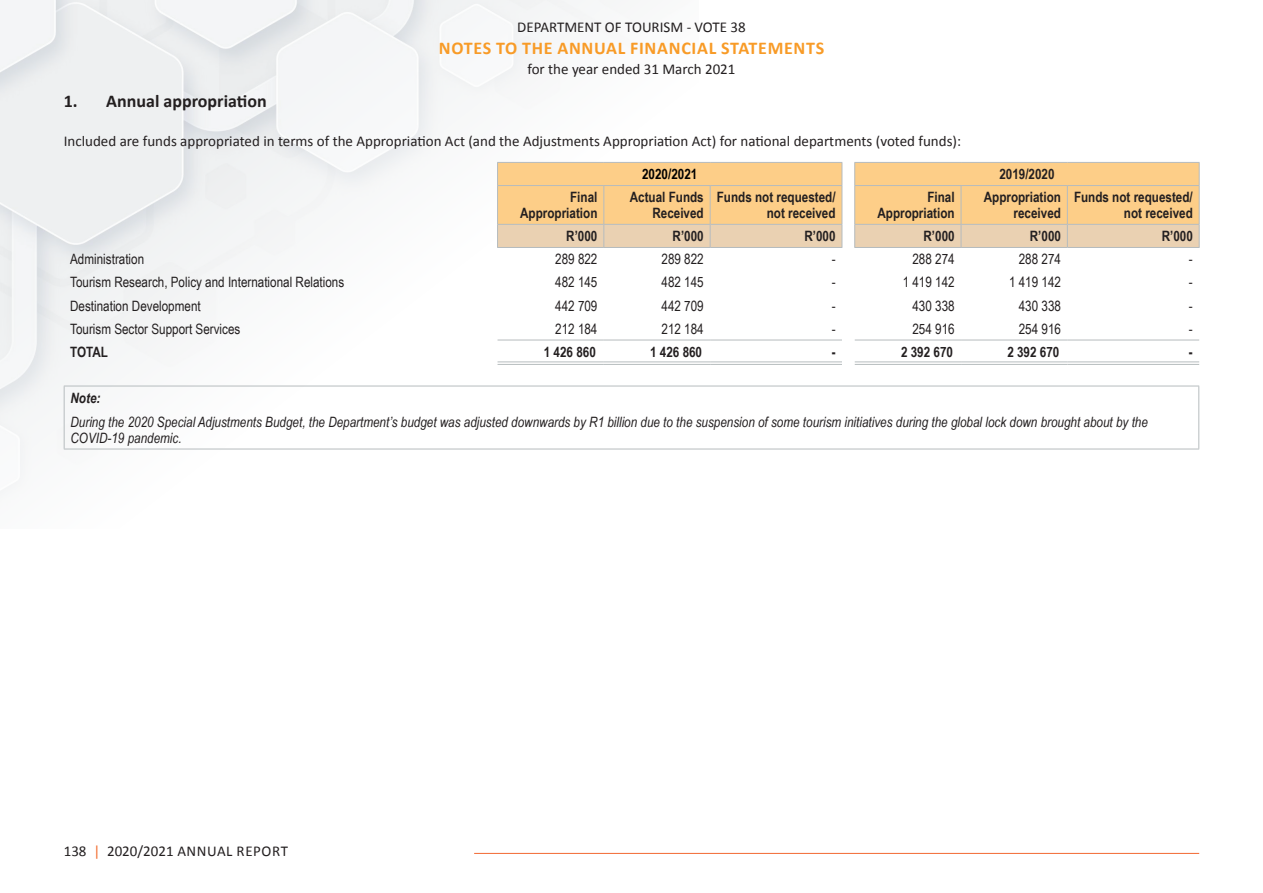
<style>
.page{position:relative;width:1263px;height:893px;background:#fff}
.page>*{position:absolute;margin:0;border:0;box-sizing:border-box;transform-origin:0 0}
.t1{font:700 18px "Calibri";letter-spacing:.04em;color:#f89b27}
.t2{font:700 18px "Calibri";color:#231f20}
.t3{font:15px "Calibri";color:#231f20}
.t4{font:15px "Calibri";letter-spacing:.025em;color:#231f20}
.t5{font:14.25px "Arial Narrow";color:#231f20}
.t6{font:700 14.25px/15.8px "Arial Narrow";color:#231f20;text-align:right}
.t7{font:italic 14.25px/15.8px "Arial Narrow";color:#231f20}
.t8{font:700 14.25px "Arial Narrow";color:#000}
.t9{font:italic 700 14.25px "Arial Narrow";color:#231f20}
.s1{color:#f26c2f}
</style>
<div class="page">
<img style="left:0;top:0;width:698px;height:493px">
<hr style="left:474px;top:853px;width:725px;height:1px;background:#f26832">
<hr style="left:497px;top:362px;width:107px;height:3px;background:#fff">
<hr style="left:604px;top:362px;width:106px;height:3px;background:#fff">
<hr style="left:497px;top:340px;width:107px;height:1px;background:#b6bcbe">
<hr style="left:604px;top:340px;width:106px;height:1px;background:#b6bcbe">
<hr style="left:710px;top:340px;width:132px;height:1px;background:#b6bcbe">
<hr style="left:855px;top:340px;width:106px;height:1px;background:#b6bcbe">
<hr style="left:961px;top:340px;width:106px;height:1px;background:#b6bcbe">
<hr style="left:1067px;top:340px;width:132px;height:1px;background:#b6bcbe">
<hr style="left:497px;top:362px;width:107px;height:1px;background:#b6bcbe">
<hr style="left:497px;top:364px;width:107px;height:1px;background:#b6bcbe">
<hr style="left:604px;top:362px;width:106px;height:1px;background:#b6bcbe">
<hr style="left:604px;top:364px;width:106px;height:1px;background:#b6bcbe">
<hr style="left:710px;top:362px;width:132px;height:1px;background:#b6bcbe">
<hr style="left:710px;top:364px;width:132px;height:1px;background:#b6bcbe">
<hr style="left:855px;top:362px;width:106px;height:1px;background:#b6bcbe">
<hr style="left:855px;top:364px;width:106px;height:1px;background:#b6bcbe">
<hr style="left:961px;top:362px;width:106px;height:1px;background:#b6bcbe">
<hr style="left:961px;top:364px;width:106px;height:1px;background:#b6bcbe">
<hr style="left:1067px;top:362px;width:132px;height:1px;background:#b6bcbe">
<hr style="left:1067px;top:364px;width:132px;height:1px;background:#b6bcbe">
<hr style="left:854px;top:247px;width:107px;height:1px;background:#b6bcbe">
<hr style="left:961px;top:247px;width:106px;height:1px;background:#b6bcbe">
<hr style="left:1067px;top:247px;width:132px;height:1px;background:#b6bcbe">
<hr style="left:497px;top:247px;width:107px;height:1px;background:#b6bcbe">
<hr style="left:604px;top:247px;width:106px;height:1px;background:#b6bcbe">
<svg style="left:497px;top:162px;width:703px;height:85px"></svg>
<hr style="left:710px;top:247px;width:132px;height:1px;background:#b6bcbe">
<hr style="left:64px;top:386px;width:1135px;height:1px;background:#b6bcbe">
<hr style="left:64px;top:386px;width:1px;height:63px;background:#b6bcbe">
<hr style="left:1198px;top:386px;width:1px;height:63px;background:#b6bcbe">
<hr style="left:64px;top:449px;width:1135px;height:1px;background:#b6bcbe">
<p class="t3" style="left:517px;top:17px;width:230px">DEPARTMENT OF TOURISM - VOTE 38</p>
<p class="t1" style="left:439px;top:37px;width:387px">NOTES TO THE ANNUAL FINANCIAL STATEMENTS</p>
<p class="t3" style="left:527px;top:59px;width:210px">for the year ended 31 March 2021</p>
<p class="t2" style="left:64px;top:90px;width:204px">1. Annual appropriation</p>
<p class="t3" style="left:64px;top:132px;width:899px">Included are funds appropriated in terms of the Appropriation Act (and the Adjustments Appropriation Act) for national departments (voted funds):</p>
<p class="t8" style="left:642px;top:163px;width:57px">2020/2021</p>
<p class="t6" style="left:999px;top:166px;width:57px">2019/2020</p>
<p class="t6" style="left:520px;top:189px;width:79px">Final<br>Appropriation</p>
<p class="t6" style="left:630px;top:189px;width:76px">Actual Funds<br>Received</p>
<p class="t6" style="left:717px;top:189px;width:120px">Funds not requested/ not received</p>
<p class="t6" style="left:877px;top:189px;width:79px">Final<br>Appropriation</p>
<p class="t6" style="left:984px;top:189px;width:79px">Appropriation received</p>
<p class="t6" style="left:1074px;top:189px;width:120px">Funds not requested/ not received</p>
<p class="t6" style="left:566px;top:227px;width:33px">R’000</p>
<p class="t6" style="left:673px;top:227px;width:33px">R’000</p>
<p class="t6" style="left:804px;top:227px;width:33px">R’000</p>
<p class="t6" style="left:923px;top:227px;width:33px">R’000</p>
<p class="t6" style="left:1030px;top:227px;width:33px">R’000</p>
<p class="t6" style="left:1162px;top:227px;width:33px">R’000</p>
<p class="t5" style="left:70px;top:249px;width:76px">Administration</p>
<p class="t5" style="left:555px;top:249px;width:44px">289 822</p>
<p class="t5" style="left:661px;top:249px;width:44px">289 822</p>
<p class="t5" style="left:832px;top:249px;width:5px">-</p>
<p class="t5" style="left:912px;top:249px;width:44px">288 274</p>
<p class="t5" style="left:1019px;top:249px;width:44px">288 274</p>
<p class="t5" style="left:1189px;top:249px;width:5px">-</p>
<p class="t5" style="left:70px;top:272px;width:276px">Tourism Research, Policy and International Relations</p>
<p class="t5" style="left:555px;top:272px;width:44px">482 145</p>
<p class="t5" style="left:661px;top:272px;width:44px">482 145</p>
<p class="t5" style="left:832px;top:272px;width:5px">-</p>
<p class="t5" style="left:903px;top:272px;width:53px">1 419 142</p>
<p class="t5" style="left:1009px;top:272px;width:53px">1 419 142</p>
<p class="t5" style="left:1189px;top:272px;width:5px">-</p>
<p class="t5" style="left:70px;top:295px;width:132px">Destination Development</p>
<p class="t5" style="left:555px;top:295px;width:44px">442 709</p>
<p class="t5" style="left:661px;top:295px;width:44px">442 709</p>
<p class="t5" style="left:832px;top:295px;width:5px">-</p>
<p class="t5" style="left:912px;top:295px;width:44px">430 338</p>
<p class="t5" style="left:1019px;top:295px;width:44px">430 338</p>
<p class="t5" style="left:1189px;top:295px;width:5px">-</p>
<p class="t5" style="left:70px;top:318px;width:172px">Tourism Sector Support Services</p>
<p class="t5" style="left:555px;top:318px;width:44px">212 184</p>
<p class="t5" style="left:661px;top:318px;width:44px">212 184</p>
<p class="t5" style="left:832px;top:318px;width:5px">-</p>
<p class="t5" style="left:912px;top:318px;width:44px">254 916</p>
<p class="t5" style="left:1019px;top:318px;width:44px">254 916</p>
<p class="t5" style="left:1189px;top:318px;width:5px">-</p>
<p class="t6" style="left:70px;top:343px;width:39px">TOTAL</p>
<p class="t6" style="left:544px;top:343px;width:53px">1 426 860</p>
<p class="t6" style="left:650px;top:343px;width:53px">1 426 860</p>
<p class="t6" style="left:832px;top:343px;width:5px">-</p>
<p class="t6" style="left:901px;top:343px;width:53px">2 392 670</p>
<p class="t6" style="left:1007px;top:343px;width:53px">2 392 670</p>
<p class="t6" style="left:1189px;top:343px;width:5px">-</p>
<p class="t9" style="left:71px;top:387px;width:31px">Note:</p>
<p class="t7" style="left:71px;top:414px;width:1079px">During the 2020 Special Adjustments Budget, the Department’s budget was adjusted downwards by R1 billion due to the suspension of some tourism initiatives during the global lock down brought about by the<br>COVID-19 pandemic.</p>
<p class="t4" style="left:64px;top:842px;width:226px">138 <span class="s1">|</span> 2020/2021 ANNUAL REPORT</p>
</div>
